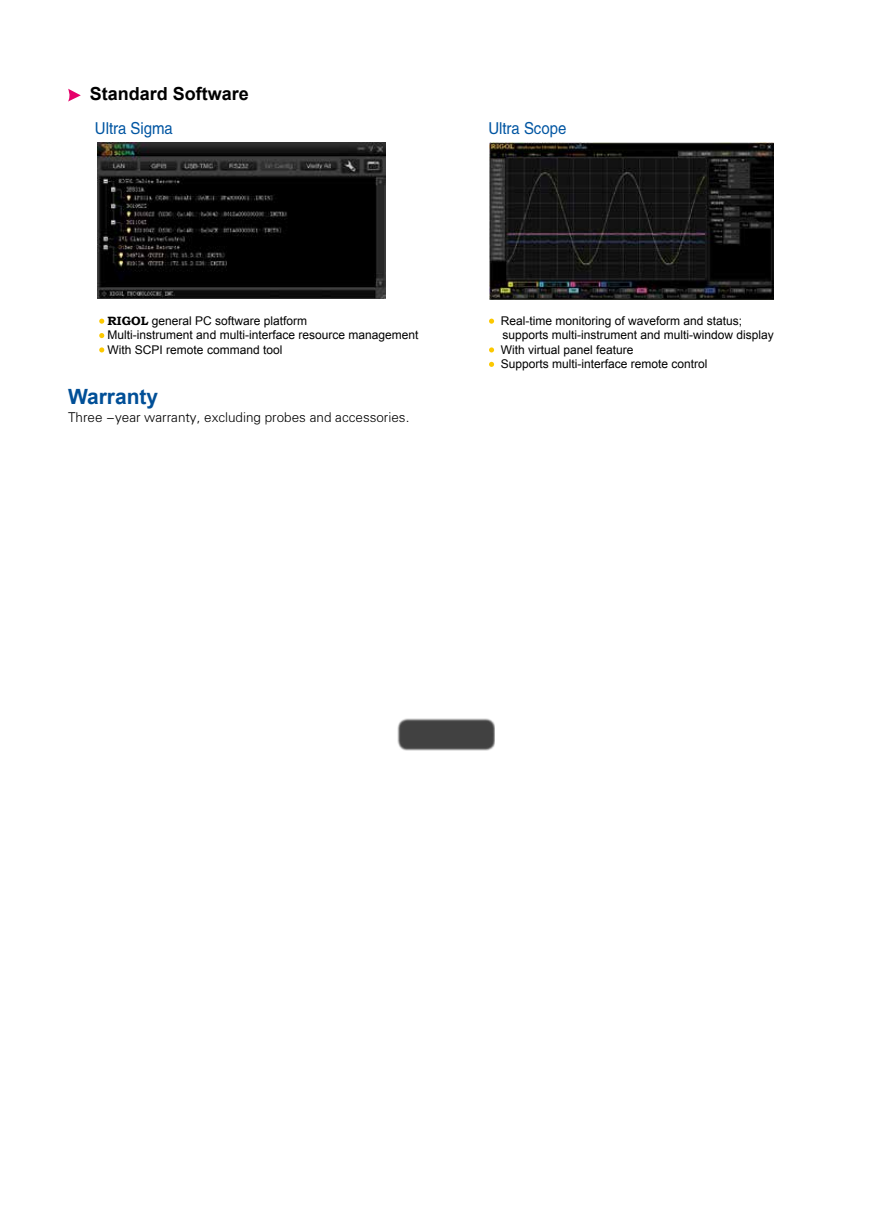
<style>
.page{position:relative;width:893px;height:1212px;background:#fff}
.page>*{position:absolute;margin:0;border:0;box-sizing:border-box;transform-origin:0 0}
.t1{font:700 21px "Arial";color:#004f97}
.t2{font:700 18px "Arial";color:#000}
.t3{font:16.5px "FZHTJW GB1 0";color:#0055a2;scale:.91 1}
.t4{font:13.5px "FZY1 JW GB1 0";color:#000}
.t5{font:12px/14.4px "Arial";color:#000}
.s1{font-family:"Bookman Old Style";font-weight:700}
</style>
<div class="page">
<svg style="left:68px;top:89px;width:13px;height:13px"></svg>
<svg style="left:489px;top:319px;width:5px;height:5px"></svg>
<svg style="left:489px;top:347px;width:5px;height:5px"></svg>
<svg style="left:489px;top:362px;width:5px;height:5px"></svg>
<svg style="left:99px;top:319px;width:5px;height:5px"></svg>
<svg style="left:99px;top:333px;width:5px;height:5px"></svg>
<svg style="left:99px;top:347px;width:5px;height:5px"></svg>
<img style="left:489px;top:142px;width:285px;height:158px">
<img style="left:98px;top:142px;width:288px;height:156px">
<div style="left:397px;top:718px;width:98px;height:33px;background:#000;opacity:.75"></div>
<h2 class="t2" style="left:90px;top:82px;width:161px">Standard Software</h2>
<h3 class="t3" style="left:95px;top:119px;width:87px">Ultra Sigma</h3>
<h3 class="t3" style="left:488px;top:119px;width:87px">Ultra Scope</h3>
<p class="t5" style="left:108px;top:314px;width:312px"><span class="s1">RIGOL</span> general PC software platform<br>Multi-instrument and multi-interface resource management<br>With SCPI remote command tool</p>
<h1 class="t1" style="left:68px;top:383px;width:92px">Warranty</h1>
<p class="t4" style="left:68px;top:410px;width:343px">Three -year warranty, excluding probes and accessories.</p>
<p class="t5" style="left:501px;top:314px;width:274px">Real-time monitoring of waveform and status; supports multi-instrument and multi-window display With virtual panel feature<br>Supports multi-interface remote control</p>
</div>
